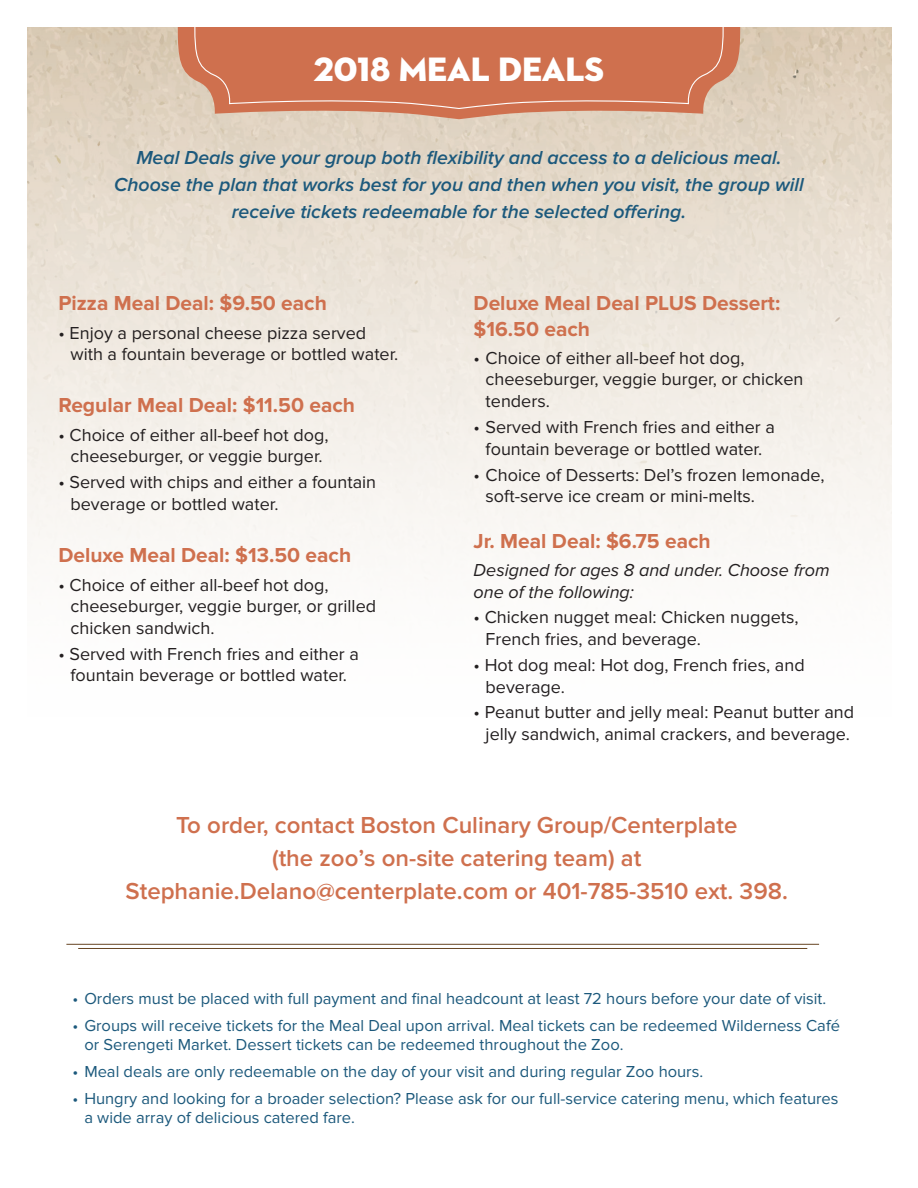
<style>
.page{position:relative;width:918px;height:1188px;background:#fff}
.page>*{position:absolute;margin:0;border:0;box-sizing:border-box;transform-origin:0 0}
.sub_sub{font:34.5px "Neutraface 2 Display Titling";color:#fff}
.sub_sub-2{font:600 24px/33px "Proxima Nova";color:#cf704e;text-align:center}
.subhead{font:700 21px/25.2px "Proxima Nova";color:#cf704e}
.sub_sub-3{font:italic 600 19.5px/27px "Proxima Nova";color:#1c597c;text-align:center}
.listing{font:18px/21.6px "Proxima Nova";color:#231f20}
.listing-2{font:italic 18px/21.6px "Proxima Nova";color:#231f20}
.t1{font:16.5px/19.8px "Proxima Nova";color:#1c597c}
</style>
<div class="page">
<svg style="left:178px;top:27px;width:562px;height:92px;background:#d9af97"></svg>
<div style="left:194px;top:27px;width:530px;height:83px;background:#cf704e"></div>
<hr style="left:78px;top:948px;width:729px;height:1px;background:#674522">
<hr style="left:66px;top:944px;width:753px;height:1px;background:#674522">
<p class="sub_sub" style="left:314px;top:47px;width:292px">2018 Meal DEALS</p>
<p class="sub_sub-3" style="left:114px;top:144px;width:691px">Meal Deals give your group both flexibility and access to a delicious meal.<br>Choose the plan that works best for you and then when you visit, the group will receive tickets redeemable for the selected offering.</p>
<p class="subhead" style="left:58px;top:291px;width:270px">Pizza Meal Deal: $9.50 each</p>
<p class="listing" style="left:70px;top:322px;width:329px;text-indent:-12px">• Enjoy a personal cheese pizza served with a fountain beverage or bottled water.</p>
<p class="subhead" style="left:58px;top:393px;width:298px">Regular Meal Deal: $11.50 each</p>
<p class="listing" style="left:58px;top:424px;width:272px;text-align:center">• Choice of either all-beef hot dog, cheeseburger, or veggie burger.</p>
<p class="listing" style="left:71px;top:472px;width:307px;text-indent:-12px">• Served with chips and either a fountain beverage or bottled water.</p>
<p class="subhead" style="left:58px;top:543px;width:294px">Deluxe Meal Deal: $13.50 each</p>
<p class="listing" style="left:71px;top:574px;width:307px;text-indent:-12px">• Choice of either all-beef hot dog, cheeseburger, veggie burger, or grilled chicken sandwich.</p>
<p class="listing" style="left:58px;top:643px;width:302px;text-align:center">• Served with French fries and either a fountain beverage or bottled water.</p>
<p class="subhead" style="left:474px;top:291px;width:308px">Deluxe Meal Deal PLUS Dessert: $16.50 each</p>
<p class="listing" style="left:486px;top:347px;width:319px;text-indent:-12px">• Choice of either all-beef hot dog, cheeseburger, veggie burger, or chicken tenders.</p>
<p class="listing" style="left:474px;top:417px;width:303px;text-align:center">• Served with French fries and either a fountain beverage or bottled water.</p>
<p class="listing" style="left:486px;top:464px;width:341px;text-indent:-12px">• Choice of Desserts: Del’s frozen lemonade, soft-serve ice cream or mini-melts.</p>
<p class="subhead" style="left:474px;top:528px;width:239px">Jr. Meal Deal: $6.75 each</p>
<p class="listing-2" style="left:474px;top:560px;width:357px">Designed for ages 8 and under. Choose from one of the following:</p>
<p class="listing" style="left:486px;top:607px;width:314px;text-indent:-12px">• Chicken nugget meal: Chicken nuggets,<br>French fries, and beverage.</p>
<p class="listing" style="left:486px;top:654px;width:321px;text-indent:-12px">• Hot dog meal: Hot dog, French fries, and beverage.</p>
<p class="listing" style="left:474px;top:702px;width:382px;text-align:center">• Peanut butter and jelly meal: Peanut butter and jelly sandwich, animal crackers, and beverage.</p>
<p class="sub_sub-2" style="left:125px;top:809px;width:664px">To order, contact Boston Culinary Group/Centerplate<br>(the zoo’s on-site catering team) at<br>Stephanie.Delano@centerplate.com or 401-785-3510 ext. 398.</p>
<p class="t1" style="left:72px;top:989px;width:755px">• Orders must be placed with full payment and final headcount at least 72 hours before your date of visit.</p>
<p class="t1" style="left:84px;top:1016px;width:757px;text-indent:-12px">• Groups will receive tickets for the Meal Deal upon arrival. Meal tickets can be redeemed Wilderness Café or Serengeti Market. Dessert tickets can be redeemed throughout the Zoo.</p>
<p class="t1" style="left:72px;top:1062px;width:632px">• Meal deals are only redeemable on the day of your visit and during regular Zoo hours.</p>
<p class="t1" style="left:84px;top:1088px;width:756px;text-indent:-12px">• Hungry and looking for a broader selection? Please ask for our full-service catering menu, which features a wide array of delicious catered fare.</p>
</div>
